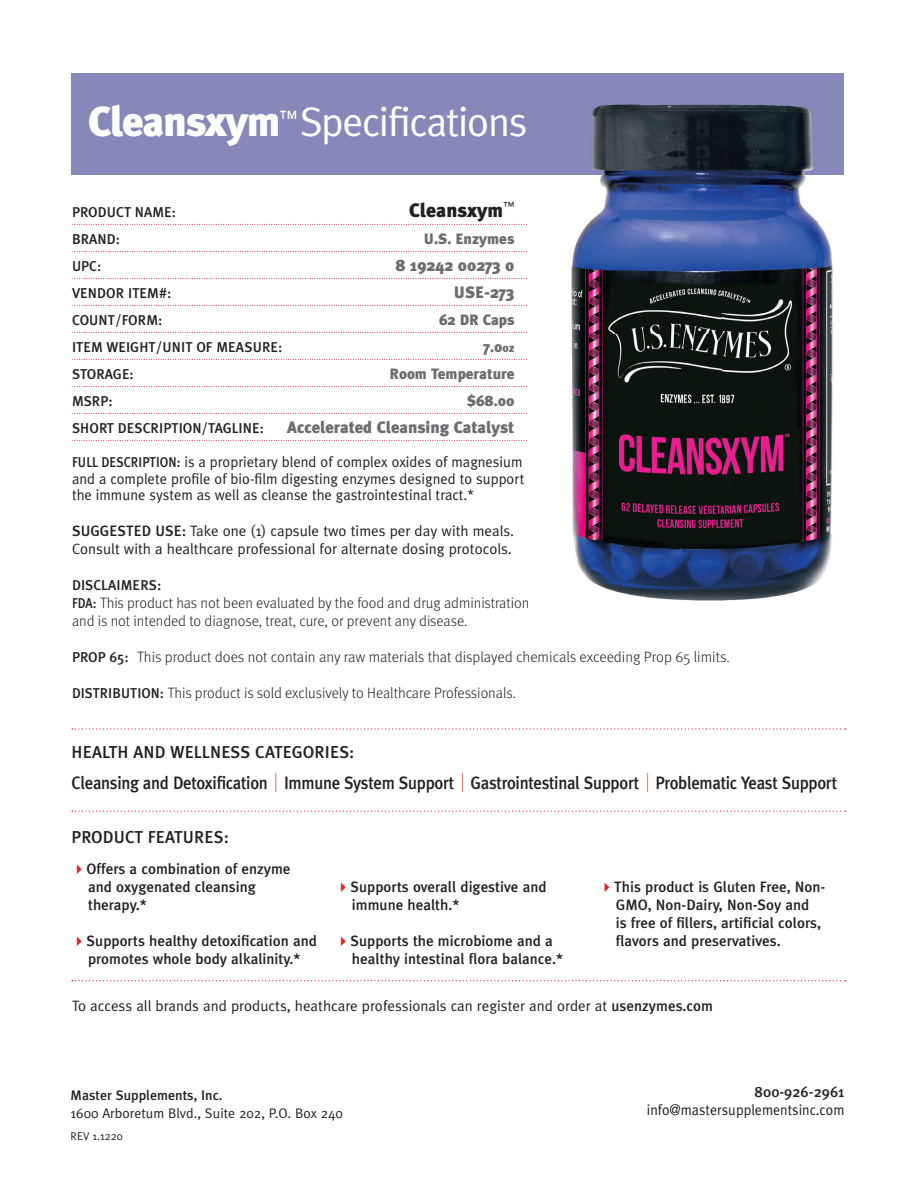
<style>
.page{position:relative;width:918px;height:1188px;background:#fff}
.page>*{position:absolute;margin:0;border:0;box-sizing:border-box;transform-origin:0 0}
.t1{font:41.25px "Meta Plus";letter-spacing:-.03em;color:#fff}
.t2{font:900 19.5px "Meta Plus";color:#231f20}
.t3{font:500 18px "Meta Plus";letter-spacing:-.02em;color:#231f20;scale:.93 1}
.t4{font:500 17.25px "Meta Plus";letter-spacing:.005em;color:#231f20}
.t5{font:900 16.5px "Meta Plus";color:#6c6d70}
.t6{font:15px/16.5px "Meta Plus";color:#231f20;text-align:justify}
.t7{font:500 15px/18px "Meta Plus";color:#231f20}
.t8{font:300 15px/18px "Meta OT";color:#231f20}
.t9{font:900 15px "Meta Plus";color:#6c6d70}
.t10{font:15px "Meta Plus";color:#231f20;scale:.94 1}
.t11{font:500 14.25px "Meta Plus";letter-spacing:.005em;color:#231f20}
.t12{font:13.8px "Meta Plus";color:#231f20}
.t13{font:500 13.8px "Meta Plus";color:#231f20}
.t14{font:11.25px "Meta Plus";color:#231f20}
.s1{font-weight:900;font-size:42px}
.s2{font-size:12px}
.s3{font-weight:500;font-size:14.25px}
.s4{font-weight:500}
.s5{font-family:"Meta Plus";font-weight:500;font-size:14.25px}
.s6{font-family:"Roboto";font-weight:100;font-size:25.5px;color:#d1232a}
.s7{color:#ee1d23}
</style>
<div class="page">
<div style="left:71px;top:73px;width:773px;height:102px;background:#8688ba"></div>
<svg style="left:72px;top:224px;width:455px;height:1px"></svg>
<svg style="left:72px;top:251px;width:455px;height:1px"></svg>
<svg style="left:72px;top:278px;width:455px;height:1px"></svg>
<svg style="left:72px;top:305px;width:455px;height:1px"></svg>
<svg style="left:72px;top:332px;width:455px;height:1px"></svg>
<svg style="left:72px;top:359px;width:455px;height:1px"></svg>
<svg style="left:72px;top:386px;width:455px;height:1px"></svg>
<svg style="left:72px;top:413px;width:455px;height:1px"></svg>
<svg style="left:72px;top:440px;width:455px;height:1px"></svg>
<img style="left:817px;top:221px;width:16px;height:361px">
<img style="left:571px;top:175px;width:246px;height:426px">
<img style="left:592px;top:104px;width:221px;height:71px">
<svg style="left:72px;top:728px;width:774px;height:2px"></svg>
<svg style="left:72px;top:980px;width:774px;height:1px"></svg>
<svg style="left:72px;top:811px;width:774px;height:1px"></svg>
<h1 class="t1" style="left:88px;top:98px;width:441px"><span class="s1">Cleansxym</span><sup>™</sup> Specifications</h1>
<p class="t11" style="left:72px;top:203px;width:106px">PRODUCT NAME:</p>
<h2 class="t2" style="left:409px;top:199px;width:107px">Cleansxym<sup>™</sup></h2>
<p class="t11" style="left:72px;top:230px;width:50px">BRAND:</p>
<p class="t9" style="left:424px;top:230px;width:92px">U.S. Enzymes</p>
<p class="t11" style="left:72px;top:257px;width:31px">UPC:</p>
<p class="t5" style="left:396px;top:255px;width:120px">8 19242 00273 0</p>
<p class="t11" style="left:72px;top:284px;width:101px">VENDOR ITEM#:</p>
<p class="t5" style="left:454px;top:282px;width:62px">USE-273</p>
<p class="t11" style="left:72px;top:311px;width:92px">COUNT/FORM:</p>
<p class="t9" style="left:439px;top:311px;width:77px">62 DR Caps</p>
<p class="t11" style="left:72px;top:338px;width:212px">ITEM WEIGHT/UNIT OF MEASURE:</p>
<p class="t9" style="left:484px;top:338px;width:32px">7.0<span class="s2">oz</span></p>
<p class="t11" style="left:72px;top:365px;width:63px">STORAGE:</p>
<p class="t9" style="left:390px;top:365px;width:126px">Room Temperature</p>
<p class="t11" style="left:72px;top:392px;width:42px">MSRP:</p>
<p class="t9" style="left:467px;top:392px;width:49px">$68.00</p>
<p class="t11" style="left:72px;top:419px;width:194px">SHORT DESCRIPTION/TAGLINE:</p>
<p class="t5" style="left:287px;top:417px;width:229px">Accelerated Cleansing Catalyst</p>
<p class="t6" style="left:72px;top:453px;width:454px"><span class="s3">FULL DESCRIPTION:</span> is a proprietary blend of complex oxides of magnesium and a complete profile of bio-film digesting enzymes designed to support the immune system as well as cleanse the gastrointestinal tract.*</p>
<p class="t6" style="left:72px;top:522px;width:444px;line-height:18px"><span class="s4">SUGGESTED USE:</span> Take one (1) capsule two times per day with meals.<br>Consult with a healthcare professional for alternate dosing protocols.</p>
<p class="t11" style="left:72px;top:577px;width:91px">DISCLAIMERS:</p>
<p class="t8" style="left:72px;top:594px;width:459px"><span class="s5">FDA:</span> This product has not been evaluated by the food and drug administration and is not intended to diagnose, treat, cure, or prevent any disease.</p>
<p class="t8" style="left:72px;top:648px;width:659px"><span class="s5">PROP 65:</span> This product does not contain any raw materials that displayed chemicals exceeding Prop 65 limits.</p>
<p class="t8" style="left:72px;top:684px;width:445px"><span class="s5">DISTRIBUTION:</span> This product is sold exclusively to Healthcare Professionals.</p>
<p class="t4" style="left:72px;top:742px;width:284px">HEALTH AND WELLNESS CATEGORIES:</p>
<p class="t3" style="left:72px;top:773px;width:825px">Cleansing and Detoxification <span class="s6">l</span> Immune System Support <span class="s6">l</span> Gastrointestinal Support <span class="s6">l</span> Problematic Yeast Support</p>
<p class="t4" style="left:72px;top:827px;width:159px">PRODUCT FEATURES:</p>
<p class="t7" style="left:88px;top:860px;width:204px;text-indent:-16px"><span class="s7">✔</span>Offers a combination of enzyme and oxygenated cleansing therapy.*</p>
<p class="t7" style="left:72px;top:932px;width:247px;text-align:center"><span class="s7">✔</span>Supports healthy detoxification and promotes whole body alkalinity.*</p>
<p class="t7" style="left:352px;top:878px;width:196px;text-indent:-17px"><span class="s7">✔</span>Supports overall digestive and immune health.*</p>
<p class="t7" style="left:352px;top:932px;width:213px;text-indent:-17px"><span class="s7">✔</span>Supports the microbiome and a healthy intestinal flora balance.*</p>
<p class="t7" style="left:616px;top:878px;width:211px;text-indent:-16px"><span class="s7">✔</span>This product is Gluten Free, Non-<br>GMO, Non-Dairy, Non-Soy and<br>is free of fillers, artificial colors, flavors and preservatives.</p>
<p class="t6" style="left:72px;top:998px;width:643px">To access all brands and products, heathcare professionals can register and order at <span class="s4">usenzymes.com</span></p>
<p class="t13" style="left:71px;top:1087px;width:153px">Master Supplements, Inc.</p>
<p class="t12" style="left:71px;top:1105px;width:274px">1600 Arboretum Blvd., Suite 202, P.O. Box 240</p>
<p class="t14" style="left:71px;top:1130px;width:54px">REV 1.1220</p>
<p class="t7" style="left:755px;top:1082px;width:91px">800-926-2961</p>
<p class="t10" style="left:647px;top:1101px;width:212px">info@mastersupplementsinc.com</p>
</div>
